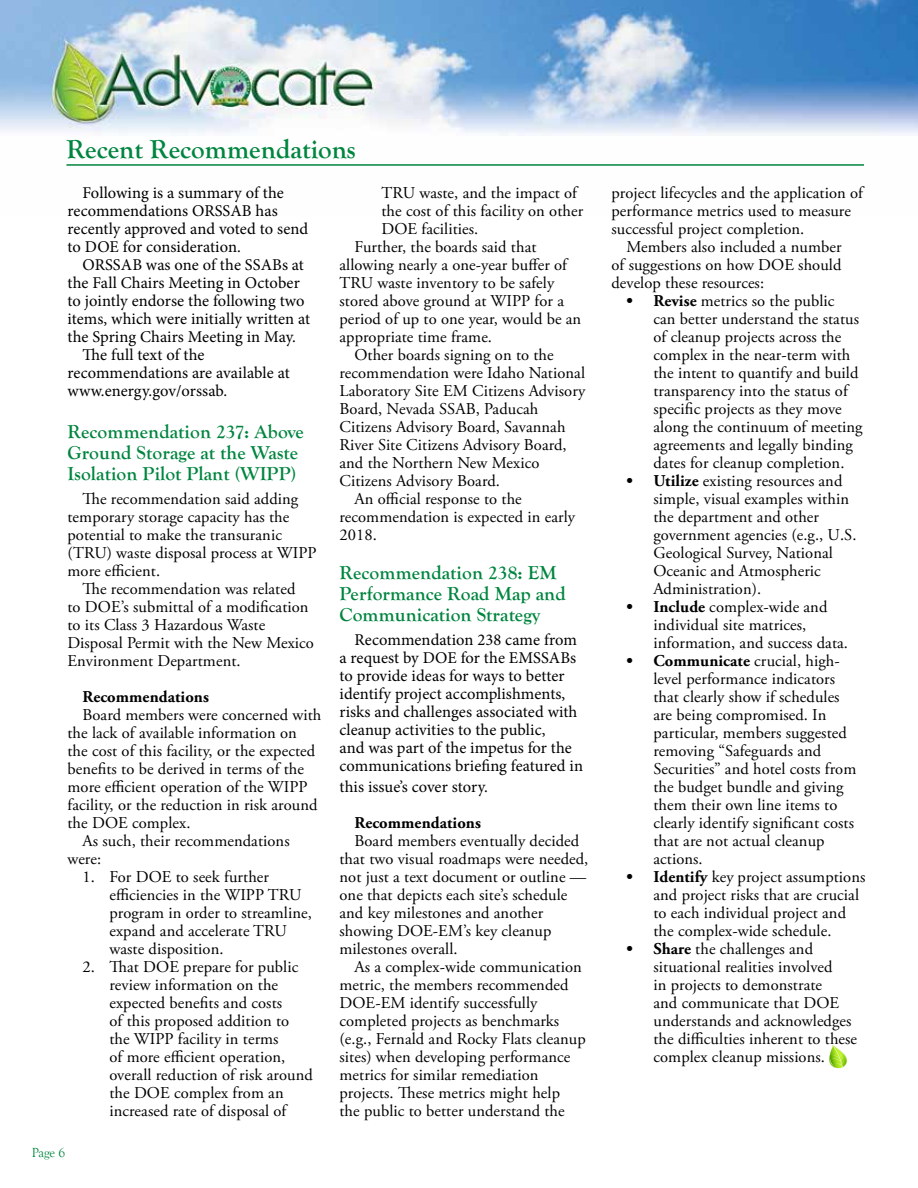
<style>
.page{position:relative;width:918px;height:1188px;background:#fff}
.page>*{position:absolute;margin:0;border:0;box-sizing:border-box;transform-origin:0 0}
.t1{font:700 27px "Goudy Old Style T";color:#00853f}
.t2{font:700 19.5px/21px "Goudy Old Style T";letter-spacing:.005em;color:#00853f}
.t3{font:16.5px/18px "Adobe Garamond Pro";letter-spacing:.005em;color:#000}
.t4{font:16.5px/18px "Minion Pro";letter-spacing:.005em;color:#000}
.t5{font:700 16.5px "Adobe Garamond Pro";letter-spacing:.005em;color:#000}
.t6{font:13.5px "Goudy Old Style T";color:#00853f}
.s1{font-weight:700}
</style>
<div class="page">
<img style="left:0;top:0;width:918px;height:136px">
<hr style="left:66px;top:164px;width:798px;height:2px;background:#00853f">
<svg style="left:829px;top:1044px;width:19px;height:25px"></svg>
<h1 class="t1" style="left:66px;top:134px;width:291px">Recent Recommendations</h1>
<p class="t4" style="left:68px;top:184px;width:242px;text-indent:15px">Following is a summary of the recommendations ORSSAB has recently approved and voted to send to DOE for consideration.</p>
<p class="t4" style="left:82px;top:256px;width:223px">ORSSAB was one of the SSABs at</p>
<p class="t4" style="left:68px;top:274px;width:234px">the Fall Chairs Meeting in October</p>
<p class="t4" style="left:68px;top:292px;width:239px">to jointly endorse the following two</p>
<p class="t4" style="left:68px;top:310px;width:244px">items, which were initially written at</p>
<p class="t4" style="left:68px;top:328px;width:230px">the Spring Chairs Meeting in May.</p>
<p class="t4" style="left:82px;top:346px;width:124px">The full text of the</p>
<p class="t4" style="left:68px;top:364px;width:224px">recommendations are available at</p>
<p class="t4" style="left:68px;top:382px;width:161px">www.energy.gov/orssab.</p>
<p class="t2" style="left:68px;top:422px;width:238px">Recommendation 237: Above<br>Ground Storage at the Waste<br>Isolation Pilot Plant (WIPP)</p>
<p class="t3" style="left:68px;top:491px;width:251px;text-indent:15px">The recommendation said adding temporary storage capacity has the potential to make the transuranic (TRU) waste disposal process at WIPP more efficient.</p>
<p class="t3" style="left:68px;top:581px;width:248px;text-indent:15px">The recommendation was related<br>to DOE’s submittal of a modification to its Class 3 Hazardous Waste<br>Disposal Permit with the New Mexico<br>Environment Department.</p>
<p class="t5" style="left:82px;top:688px;width:128px">Recommendations</p>
<p class="t3" style="left:82px;top:707px;width:240px">Board members were concerned with</p>
<p class="t3" style="left:68px;top:725px;width:231px">the lack of available information on</p>
<p class="t3" style="left:68px;top:743px;width:249px">the cost of this facility, or the expected</p>
<p class="t3" style="left:68px;top:761px;width:238px">benefits to be derived in terms of the</p>
<p class="t3" style="left:68px;top:779px;width:242px">more efficient operation of the WIPP</p>
<p class="t3" style="left:68px;top:797px;width:252px">facility, or the reduction in risk around</p>
<p class="t3" style="left:68px;top:815px;width:125px">the DOE complex.</p>
<p class="t3" style="left:82px;top:833px;width:209px">As such, their recommendations</p>
<p class="t3" style="left:68px;top:851px;width:35px">were:</p>
<p class="t3" style="left:109px;top:869px;width:204px;text-indent:-27px">1. For DOE to seek further efficiencies in the WIPP TRU program in order to streamline, expand and accelerate TRU waste disposition.</p>
<p class="t3" style="left:109px;top:959px;width:205px;text-indent:-27px">2. That DOE prepare for public review information on the expected benefits and costs<br>of this proposed addition to the WIPP facility in terms<br>of more efficient operation, overall reduction of risk around the DOE complex from an increased rate of disposal of</p>
<p class="t3" style="left:381px;top:185px;width:197px">TRU waste, and the impact of</p>
<p class="t3" style="left:381px;top:203px;width:203px">the cost of this facility on other</p>
<p class="t3" style="left:381px;top:221px;width:98px">DOE facilities.</p>
<p class="t3" style="left:355px;top:239px;width:183px">Further, the boards said that</p>
<p class="t3" style="left:340px;top:257px;width:229px">allowing nearly a one-year buffer of</p>
<p class="t3" style="left:340px;top:275px;width:216px">TRU waste inventory to be safely</p>
<p class="t3" style="left:340px;top:293px;width:226px">stored above ground at WIPP for a</p>
<p class="t3" style="left:340px;top:311px;width:243px">period of up to one year, would be an</p>
<p class="t3" style="left:340px;top:329px;width:154px">appropriate time frame.</p>
<p class="t3" style="left:355px;top:347px;width:201px">Other boards signing on to the</p>
<p class="t3" style="left:340px;top:365px;width:247px">recommendation were Idaho National</p>
<p class="t3" style="left:340px;top:383px;width:247px">Laboratory Site EM Citizens Advisory</p>
<p class="t3" style="left:340px;top:401px;width:200px">Board, Nevada SSAB, Paducah</p>
<p class="t3" style="left:340px;top:419px;width:228px">Citizens Advisory Board, Savannah</p>
<p class="t3" style="left:340px;top:437px;width:229px">River Site Citizens Advisory Board,</p>
<p class="t3" style="left:340px;top:455px;width:201px">and the Northern New Mexico</p>
<p class="t3" style="left:340px;top:473px;width:162px">Citizens Advisory Board.</p>
<p class="t3" style="left:355px;top:491px;width:169px">An official response to the</p>
<p class="t3" style="left:340px;top:509px;width:237px">recommendation is expected in early</p>
<p class="t3" style="left:340px;top:527px;width:39px">2018.</p>
<p class="t2" style="left:339px;top:563px;width:228px">Recommendation 238: EM<br>Performance Road Map and<br>Communication Strategy</p>
<p class="t4" style="left:340px;top:631px;width:245px;text-indent:15px">Recommendation 238 came from a request by DOE for the EMSSABs to provide ideas for ways to better identify project accomplishments, risks and challenges associated with cleanup activities to the public,<br>and was part of the impetus for the communications briefing featured in</p>
<p class="t4" style="left:340px;top:778px;width:150px">this issue’s cover story.</p>
<p class="t5" style="left:354px;top:814px;width:128px">Recommendations</p>
<p class="t3" style="left:340px;top:833px;width:250px;text-indent:15px">Board members eventually decided that two visual roadmaps were needed, not just a text document or outline — one that depicts each site’s schedule and key milestones and another showing DOE-EM’s key cleanup milestones overall.</p>
<p class="t3" style="left:340px;top:959px;width:248px;text-indent:15px">As a complex-wide communication metric, the members recommended DOE-EM identify successfully completed projects as benchmarks (e.g., Fernald and Rocky Flats cleanup sites) when developing performance metrics for similar remediation projects. These metrics might help<br>the public to better understand the</p>
<p class="t6" style="left:32px;top:1146px;width:35px">Page 6</p>
<p class="t3" style="left:612px;top:185px;width:253px">project lifecycles and the application of performance metrics used to measure successful project completion.</p>
<p class="t3" style="left:612px;top:239px;width:232px;text-align:justify;text-indent:15px">Members also included a number of suggestions on how DOE should develop these resources:</p>
<p class="t3" style="left:653px;top:293px;width:211px;text-indent:-27px"><span class="s1">• Revise</span> metrics so the public<br>can better understand the status of cleanup projects across the complex in the near-term with the intent to quantify and build transparency into the status of specific projects as they move along the continuum of meeting agreements and legally binding dates for cleanup completion.</p>
<p class="t3" style="left:653px;top:473px;width:205px;text-indent:-27px"><span class="s1">• Utilize</span> existing resources and simple, visual examples within the department and other government agencies (e.g., U.S.<br>Geological Survey, National<br>Oceanic and Atmospheric<br>Administration).</p>
<p class="t3" style="left:653px;top:599px;width:196px;text-indent:-27px"><span class="s1">• Include</span> complex-wide and individual site matrices, information, and success data.</p>
<p class="t3" style="left:653px;top:653px;width:204px;text-indent:-27px"><span class="s1">• Communicate</span> crucial, high&shy;level performance indicators that clearly show if schedules are being compromised. In particular, members suggested removing “Safeguards and<br>Securities” and hotel costs from the budget bundle and giving them their own line items to clearly identify significant costs that are not actual cleanup actions.</p>
<p class="t3" style="left:653px;top:869px;width:213px;text-indent:-27px"><span class="s1">• Identify</span> key project assumptions and project risks that are crucial to each individual project and the complex-wide schedule.</p>
<p class="t3" style="left:653px;top:941px;width:205px;text-indent:-27px"><span class="s1">• Share</span> the challenges and situational realities involved<br>in projects to demonstrate<br>and communicate that DOE understands and acknowledges the difficulties inherent to these complex cleanup missions.</p>
</div>
